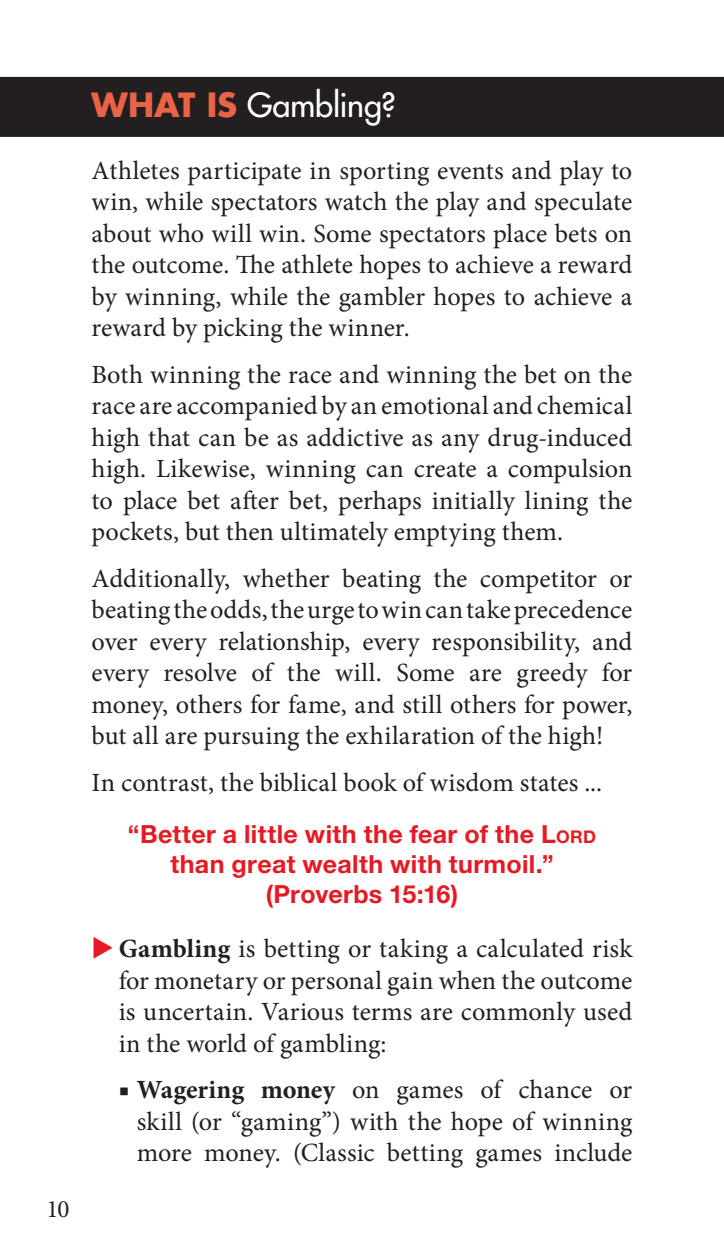
<style>
.page{position:relative;width:724px;height:1260px;background:#fff}
.page>*{position:absolute;margin:0;border:0;box-sizing:border-box;transform-origin:0 0}
.t1{font:32.5px "Futura";letter-spacing:-.005em;color:#fff}
.t2{font:26.25px/31.5px "Minion Pro";letter-spacing:.005em;color:#231f20;text-align:justify}
.t3{font:700 25px/30px "Helvetica Neue";letter-spacing:.015em;color:#e51a23;text-align:center}
.t4{font:25px "Minion Pro";color:#231f20}
.s1{font-weight:700;color:#ea6347}
.s2{font-style:inherit}
.s3{font-size:17.5px}
.s4{font-weight:700}
</style>
<div class="page">
<div style="left:0;top:77px;width:723px;height:60px;background:#231f20"></div>
<p class="t4" style="left:46px;top:1192px;width:25px">10</p>
<p class="t1" style="left:91px;top:84px;width:305px"><span class="s1">What Is</span> Gambling?</p>
<p class="t2" style="left:91px;top:155px;width:542px">Athletes participate in sporting events and play to win, while spectators watch the play and speculate about who will win. Some spectators place bets on the outcome. The athlete hopes to achieve a reward by winning, while the gambler hopes to achieve a reward by picking the winner.</p>
<p class="t2" style="left:91px;top:359px;width:542px">Both winning the race and winning the bet on the race are accompanied by an emotional and chemical high that can be as addictive as any drug-induced high. Likewise, winning can create a compulsion to place bet after bet, perhaps initially lining the pockets, but then ultimately emptying them.</p>
<p class="t2" style="left:91px;top:563px;width:542px">Additionally, whether beating the competitor or beating the odds, the urge to win can take precedence over every relationship, every responsibility, and every resolve of the will. Some are greedy for money, others for fame, and still others for power, but all are pursuing the exhilaration of the high!</p>
<p class="t2" style="left:91px;top:767px;width:511px">In contrast, the biblical book of wisdom states ...</p>
<p class="t3" style="left:128px;top:819px;width:469px">“Better a little with the fear of the <span class="s2">L</span><span class="s3">ord </span>than great wealth with turmoil.” (Proverbs 15:16)</p>
<p class="t2" style="left:119px;top:933px;width:514px"><span class="s4">Gambling</span> is betting or taking a calculated risk for monetary or personal gain when the outcome is uncertain. Various terms are commonly used in the world of gambling:</p>
<p class="t2" style="left:137px;top:1074px;width:497px;text-indent:-18px">■ <span class="s4">Wagering money</span> on games of chance or skill (or “gaming”) with the hope of winning more money. (Classic betting games include</p>
</div>
